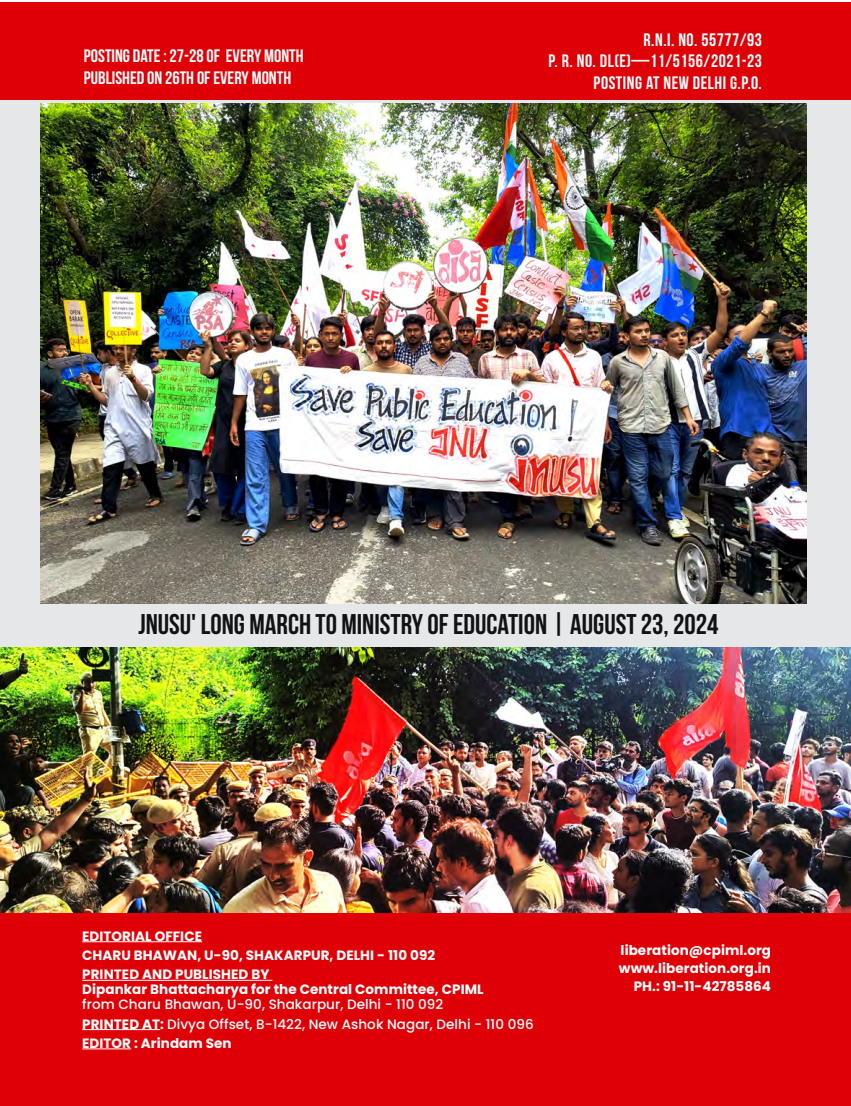
<style>
.page{position:relative;width:851px;height:1106px;background:#fff}
.page>*{position:absolute;margin:0;border:0;box-sizing:border-box;transform-origin:0 0}
.Heading_Red{font:700 28.5px "Bebas Neue";color:#101214}
.t1{font:700 18px "Bebas Neue";letter-spacing:.03em;color:#fff}
.t2{font:700 18px "Bebas Neue";color:#fff}
.t3{font:700 13.5px/15px "Poppins";letter-spacing:.005em;color:#fff}
.t4{font:500 13.5px "Poppins";letter-spacing:.005em;color:#fff}
.s1{font-weight:500}
.s2{font-weight:700}
</style>
<div class="page">
<div style="left:0;top:2px;width:850px;height:98px;background:#df0007"></div>
<div style="left:0;top:912px;width:850px;height:194px;background:#df0007"></div>
<div style="left:0;top:100px;width:850px;height:811px;background:#e6e7e9"></div>
<img style="left:40px;top:104px;width:766px;height:499px">
<img style="left:0;top:647px;width:850px;height:265px">
<hr style="left:82px;top:941px;width:120px;height:1px;background:#fff">
<hr style="left:82px;top:980px;width:190px;height:1px;background:#fff">
<hr style="left:82px;top:1029px;width:78px;height:1px;background:#fff">
<hr style="left:82px;top:1048px;width:49px;height:1px;background:#fff">
<p class="t2" style="left:84px;top:46px;width:221px">POSTING DATE : 27-28 OF EVERY MONTH</p>
<p class="t2" style="left:84px;top:68px;width:209px">PUBLISHED ON 26TH OF EVERY MONTH</p>
<p class="t1" style="left:643px;top:30px;width:120px">R.N.I. NO. 55777/93</p>
<p class="t1" style="left:548px;top:51px;width:215px">P. R. NO. DL(E)—11/5156/2021-23</p>
<p class="t1" style="left:593px;top:73px;width:170px">POSTING AT NEW DELHI G.P.O.</p>
<p class="Heading_Red" style="left:138px;top:609px;width:581px">JNUSU' LONG MARCH TO MINISTRY OF EDUCATION | AUGUST 23, 2024</p>
<p class="t3" style="left:82px;top:928px;width:121px">EDITORIAL OFFICE</p>
<p class="t3" style="left:82px;top:947px;width:354px">CHARU BHAWAN, U-90, SHAKARPUR, DELHI - 110 092</p>
<p class="t3" style="left:82px;top:967px;width:403px">PRINTED AND PUBLISHED BY<br>Dipankar Bhattacharya for the Central Committee, CPIML <span class="s1">from Charu Bhawan, U-90, Shakarpur, Delhi - 110 092</span></p>
<p class="t4" style="left:82px;top:1016px;width:453px"><span class="s2">PRINTED AT:</span> Divya Offset, B-1422, New Ashok Nagar, Delhi - 110 096</p>
<p class="t3" style="left:82px;top:1035px;width:151px">EDITOR : Arindam Sen</p>
<p class="t3" style="left:620px;top:942px;width:152px">liberation@cpiml.org</p>
<p class="t3" style="left:619px;top:960px;width:154px">www.liberation.org.in</p>
<p class="t3" style="left:633px;top:978px;width:139px">PH.: 91-11-42785864</p>
</div>
